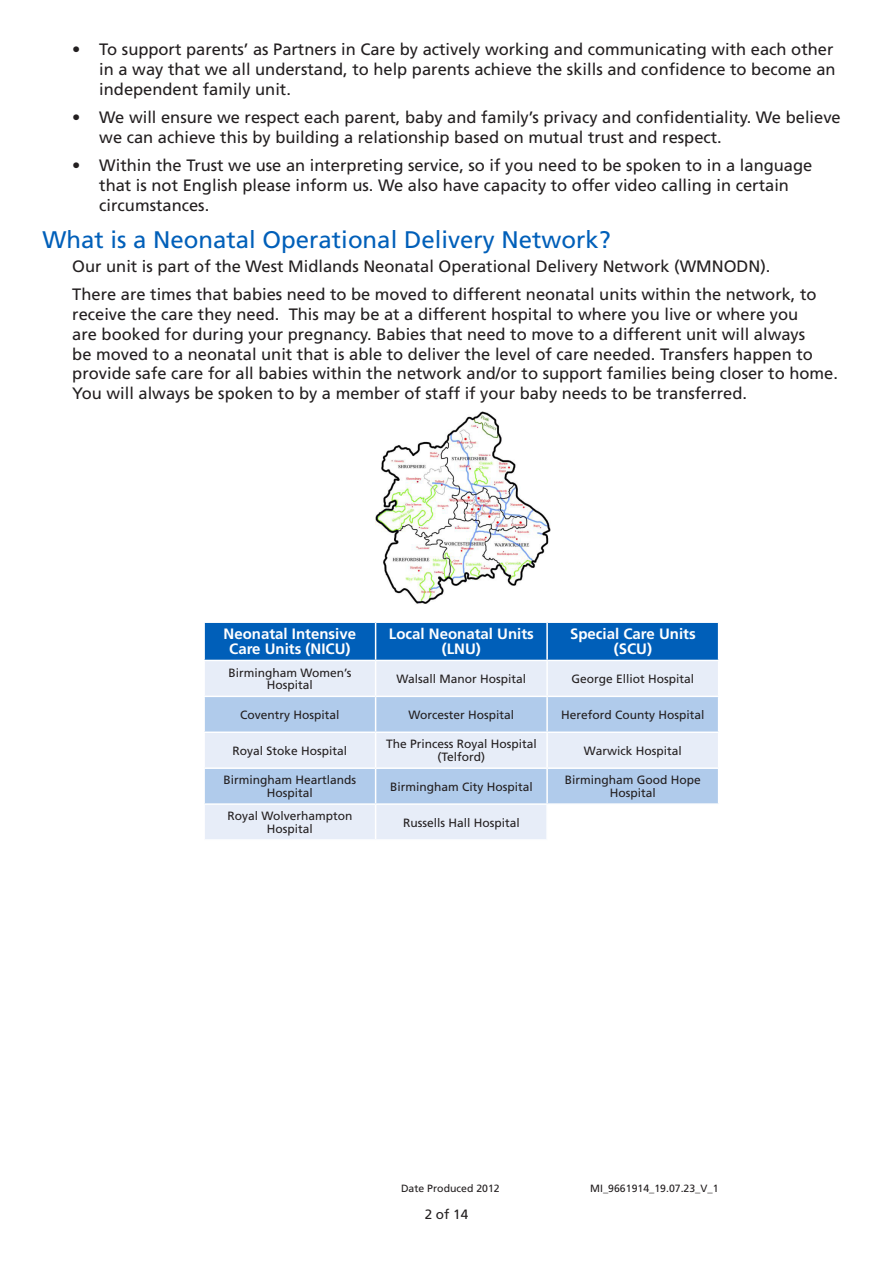
<style>
.page{position:relative;width:893px;height:1263px;background:#fff}
.page>*{position:absolute;margin:0;border:0;box-sizing:border-box;transform-origin:0 0}
.t1{font:24px "Frutiger LT Std";color:#005fb9}
.Body{font:16.5px/19.8px "Frutiger LT Std";color:#231f20}
.Infection_Prevention_Text{font:700 15px/15px "Frutiger LT Std";color:#fff;text-align:center}
.t2{font:13.5px "Frutiger LT Std";color:#231f20}
.Infection_Prevention_Text-2{font:12px/12.8px "Frutiger LT Std";color:#231f20;text-align:center}
.t3{font:10.5px "Frutiger LT Std";color:#231f20}
</style>
<div class="page">
<img style="left:376px;top:411px;width:175px;height:194px">
<div style="left:205px;top:623px;width:513px;height:37px;background:#005fb9"></div>
<svg style="left:205px;top:661px;width:513px;height:178px;fill:#e7edf8"></svg>
<svg style="left:205px;top:697px;width:513px;height:106px;fill:#b0cbeb"></svg>
<hr style="left:375px;top:623px;width:1px;height:37px;background:#fff">
<hr style="left:546px;top:623px;width:2px;height:37px;background:#fff">
<hr style="left:375px;top:661px;width:1px;height:35px;background:#fff">
<hr style="left:546px;top:661px;width:2px;height:35px;background:#fff">
<hr style="left:203px;top:696px;width:173px;height:1px;background:#fff">
<hr style="left:376px;top:696px;width:171px;height:1px;background:#fff">
<hr style="left:375px;top:697px;width:1px;height:34px;background:#fff">
<hr style="left:547px;top:696px;width:172px;height:1px;background:#fff">
<hr style="left:546px;top:697px;width:2px;height:34px;background:#fff">
<hr style="left:203px;top:731px;width:173px;height:2px;background:#fff">
<hr style="left:376px;top:731px;width:171px;height:2px;background:#fff">
<hr style="left:375px;top:733px;width:1px;height:34px;background:#fff">
<hr style="left:547px;top:731px;width:172px;height:2px;background:#fff">
<hr style="left:546px;top:733px;width:2px;height:34px;background:#fff">
<hr style="left:203px;top:767px;width:173px;height:2px;background:#fff">
<hr style="left:376px;top:767px;width:171px;height:2px;background:#fff">
<hr style="left:375px;top:769px;width:1px;height:34px;background:#fff">
<hr style="left:547px;top:767px;width:172px;height:2px;background:#fff">
<hr style="left:546px;top:769px;width:2px;height:34px;background:#fff">
<hr style="left:203px;top:803px;width:173px;height:2px;background:#fff">
<hr style="left:376px;top:803px;width:171px;height:2px;background:#fff">
<hr style="left:375px;top:805px;width:1px;height:34px;background:#fff">
<hr style="left:547px;top:803px;width:172px;height:2px;background:#fff">
<hr style="left:546px;top:805px;width:2px;height:34px;background:#fff">
<p class="Body" style="left:99px;top:39px;width:738px;text-indent:-27px">• To support parents’ as Partners in Care by actively working and communicating with each other in a way that we all understand, to help parents achieve the skills and confidence to become an independent family unit.</p>
<p class="Body" style="left:99px;top:107px;width:743px;text-indent:-27px">• We will ensure we respect each parent, baby and family’s privacy and confidentiality. We believe we can achieve this by building a relationship based on mutual trust and respect.</p>
<p class="Body" style="left:99px;top:155px;width:715px;text-indent:-27px">• Within the Trust we use an interpreting service, so if you need to be spoken to in a language that is not English please inform us. We also have capacity to offer video calling in certain circumstances.</p>
<p class="t1" style="left:43px;top:225px;width:570px">What is a Neonatal Operational Delivery Network?</p>
<p class="Body" style="left:72px;top:256px;width:700px">Our unit is part of the West Midlands Neonatal Operational Delivery Network (WMNODN).</p>
<p class="Body" style="left:72px;top:285px;width:767px">There are times that babies need to be moved to different neonatal units within the network, to receive the care they need. This may be at a different hospital to where you live or where you<br>are booked for during your pregnancy. Babies that need to move to a different unit will always<br>be moved to a neonatal unit that is able to deliver the level of care needed. Transfers happen to provide safe care for all babies within the network and/or to support families being closer to home.<br>You will always be spoken to by a member of staff if your baby needs to be transferred.</p>
<p class="Infection_Prevention_Text" style="left:224px;top:627px;width:134px">Neonatal Intensive<br>Care Units (NICU)</p>
<p class="Infection_Prevention_Text" style="left:389px;top:627px;width:147px">Local Neonatal Units (LNU)</p>
<p class="Infection_Prevention_Text" style="left:570px;top:627px;width:127px">Special Care Units (SCU)</p>
<p class="Infection_Prevention_Text-2" style="left:228px;top:666px;width:124px">Birmingham Women’s<br>Hospital</p>
<p class="Infection_Prevention_Text-2" style="left:396px;top:672px;width:131px">Walsall Manor Hospital</p>
<p class="Infection_Prevention_Text-2" style="left:571px;top:672px;width:124px">George Elliot Hospital</p>
<p class="Infection_Prevention_Text-2" style="left:240px;top:708px;width:101px">Coventry Hospital</p>
<p class="Infection_Prevention_Text-2" style="left:409px;top:708px;width:107px">Worcester Hospital</p>
<p class="Infection_Prevention_Text-2" style="left:561px;top:708px;width:145px">Hereford County Hospital</p>
<p class="Infection_Prevention_Text-2" style="left:232px;top:744px;width:116px">Royal Stoke Hospital</p>
<p class="Infection_Prevention_Text-2" style="left:386px;top:738px;width:152px">The Princess Royal Hospital (Telford)</p>
<p class="Infection_Prevention_Text-2" style="left:584px;top:744px;width:99px">Warwick Hospital</p>
<p class="Infection_Prevention_Text-2" style="left:223px;top:774px;width:134px">Birmingham Heartlands<br>Hospital</p>
<p class="Infection_Prevention_Text-2" style="left:390px;top:780px;width:144px">Birmingham City Hospital</p>
<p class="Infection_Prevention_Text-2" style="left:565px;top:774px;width:138px">Birmingham Good Hope<br>Hospital</p>
<p class="Infection_Prevention_Text-2" style="left:227px;top:810px;width:126px">Royal Wolverhampton<br>Hospital</p>
<p class="Infection_Prevention_Text-2" style="left:403px;top:816px;width:118px">Russells Hall Hospital</p>
<p class="t3" style="left:401px;top:1182px;width:100px">Date Produced 2012</p>
<p class="t3" style="left:590px;top:1182px;width:130px">MI_9661914_19.07.23_V_1</p>
<p class="t2" style="left:425px;top:1206px;width:45px">2 of 14</p>
</div>
